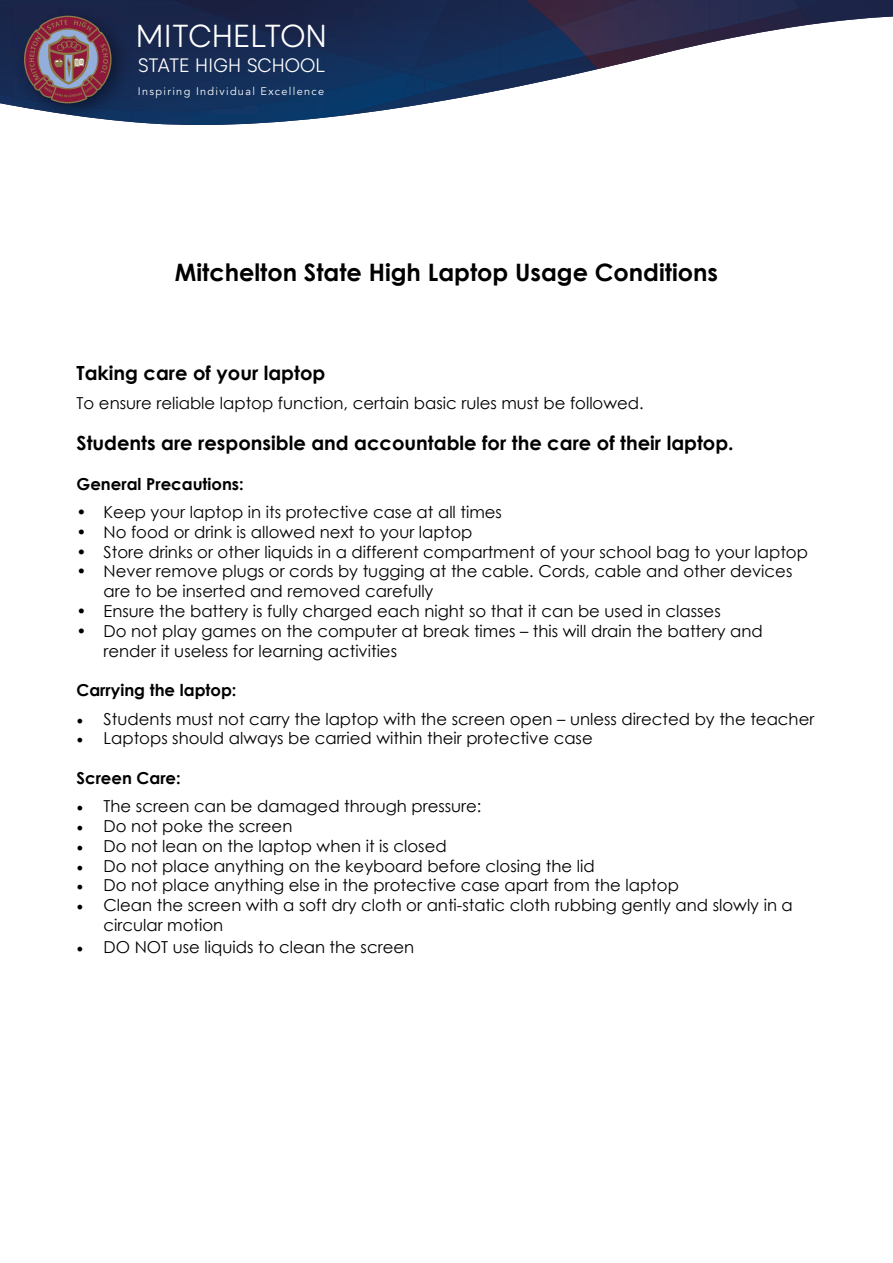
<style>
.page{position:relative;width:893px;height:1263px;background:#fff}
.page>*{position:absolute;margin:0;border:0;box-sizing:border-box;transform-origin:0 0}
.t1{font:300 31.8px "Caros Soft";color:#fff}
.t2{font:700 24px "Century Gothic";color:#000}
.t3{font:700 19.5px "Century Gothic";color:#000}
.t4{font:300 19.35px "Caros Soft";color:#fff}
.t5{font:16.5px/19.8px "Century Gothic";color:#000}
.t6{font:700 16.5px "Century Gothic";color:#000}
.t7{font:10.95px "Avenir";letter-spacing:.12em;color:#fff}
.s1{font-family:"Minion Pro";font-size:18px}
</style>
<div class="page">
<img style="left:445px;top:0;width:56px;height:12px">
<img style="left:501px;top:0;width:30px;height:12px">
<img style="left:0;top:0;width:66px;height:12px">
<img style="left:66px;top:0;width:56px;height:5px">
<svg style="left:525px;top:0;width:6px;height:4px"></svg>
<img style="left:531px;top:0;width:26px;height:12px">
<div style="left:302px;top:0;width:143px;height:12px;background:#192549"></div>
<img style="left:216px;top:0;width:86px;height:12px">
<img style="left:213px;top:0;width:3px;height:12px">
<svg style="left:445px;top:0;width:5px;height:9px"></svg>
<img style="left:122px;top:0;width:91px;height:12px">
<svg style="left:0;top:12px;width:557px;height:104px;background:#2c3e62"></svg>
<img style="left:486px;top:75px;width:45px;height:18px">
<img style="left:412px;top:85px;width:74px;height:23px">
<img style="left:412px;top:44px;width:89px;height:41px">
<img style="left:501px;top:35px;width:30px;height:40px">
<img style="left:412px;top:75px;width:13px;height:24px">
<img style="left:424px;top:78px;width:31px;height:15px">
<img style="left:531px;top:68px;width:67px;height:16px">
<img style="left:586px;top:25px;width:221px;height:44px">
<img style="left:531px;top:26px;width:55px;height:42px">
<img style="left:557px;top:0;width:153px;height:56px">
<img style="left:710px;top:0;width:29px;height:30px">
<img style="left:739px;top:0;width:154px;height:25px">
<img style="left:793px;top:0;width:37px;height:9px">
<svg style="left:402px;top:69px;width:12px;height:6px"></svg>
<img style="left:132px;top:92px;width:191px;height:33px">
<img style="left:323px;top:72px;width:89px;height:46px">
<svg style="left:0;top:94px;width:12px;height:11px"></svg>
<img style="left:12px;top:5px;width:84px;height:92px">
<img style="left:96px;top:5px;width:22px;height:8px">
<img style="left:112px;top:69px;width:20px;height:37px">
<img style="left:94px;top:13px;width:38px;height:56px">
<img style="left:118px;top:5px;width:14px;height:9px">
<img style="left:12px;top:97px;width:12px;height:17px">
<img style="left:74px;top:106px;width:58px;height:16px">
<svg style="left:24px;top:16px;width:88px;height:99px;background:#6d4a5c"></svg>
<h1 class="t1" style="left:136px;top:16px;width:193px">MITCHELTON</h1>
<p class="t4" style="left:138px;top:53px;width:189px">STATE HIGH SCHOOL</p>
<p class="t7" style="left:138px;top:85px;width:188px">Inspiring Individual Excellence</p>
<h2 class="t2" style="left:175px;top:254px;width:545px">Mitchelton State High Laptop Usage Conditions</h2>
<p class="t3" style="left:77px;top:358px;width:250px">Taking care of your laptop</p>
<p class="t5" style="left:77px;top:392px;width:569px">To ensure reliable laptop function, certain basic rules must be followed.</p>
<p class="t3" style="left:77px;top:428px;width:659px">Students are responsible and accountable for the care of their laptop.</p>
<p class="t6" style="left:77px;top:471px;width:169px">General Precautions:</p>
<p class="t5" style="left:77px;top:502px;width:427px">• Keep your laptop in its protective case at all times</p>
<p class="t5" style="left:77px;top:522px;width:397px">• No food or drink is allowed next to your laptop</p>
<p class="t5" style="left:77px;top:541px;width:733px">• Store drinks or other liquids in a different compartment of your school bag to your laptop</p>
<p class="t5" style="left:104px;top:561px;width:690px;text-indent:-27px">• Never remove plugs or cords by tugging at the cable. Cords, cable and other devices are to be inserted and removed carefully</p>
<p class="t5" style="left:77px;top:601px;width:646px">• Ensure the battery is fully charged each night so that it can be used in classes</p>
<p class="t5" style="left:104px;top:621px;width:661px;text-indent:-27px">• Do not play games on the computer at break times – this will drain the battery and render it useless for learning activities</p>
<p class="t6" style="left:77px;top:678px;width:162px">Carrying the laptop:</p>
<p class="t5" style="left:77px;top:708px;width:739px"><span class="s1">•</span> Students must not carry the laptop with the screen open – unless directed by the teacher</p>
<p class="t5" style="left:77px;top:728px;width:518px"><span class="s1">•</span> Laptops should always be carried within their protective case</p>
<p class="t6" style="left:77px;top:765px;width:106px">Screen Care:</p>
<p class="t5" style="left:77px;top:796px;width:406px"><span class="s1">•</span> The screen can be damaged through pressure:</p>
<p class="t5" style="left:77px;top:816px;width:217px"><span class="s1">•</span> Do not poke the screen</p>
<p class="t5" style="left:77px;top:836px;width:372px"><span class="s1">•</span> Do not lean on the laptop when it is closed</p>
<p class="t5" style="left:77px;top:855px;width:520px"><span class="s1">•</span> Do not place anything on the keyboard before closing the lid</p>
<p class="t5" style="left:77px;top:875px;width:604px"><span class="s1">•</span> Do not place anything else in the protective case apart from the laptop</p>
<p class="t5" style="left:104px;top:895px;width:691px;text-indent:-27px"><span class="s1">•</span> Clean the screen with a soft dry cloth or anti-static cloth rubbing gently and slowly in a circular motion</p>
<p class="t5" style="left:77px;top:936px;width:339px"><span class="s1">•</span> DO NOT use liquids to clean the screen</p>
</div>
